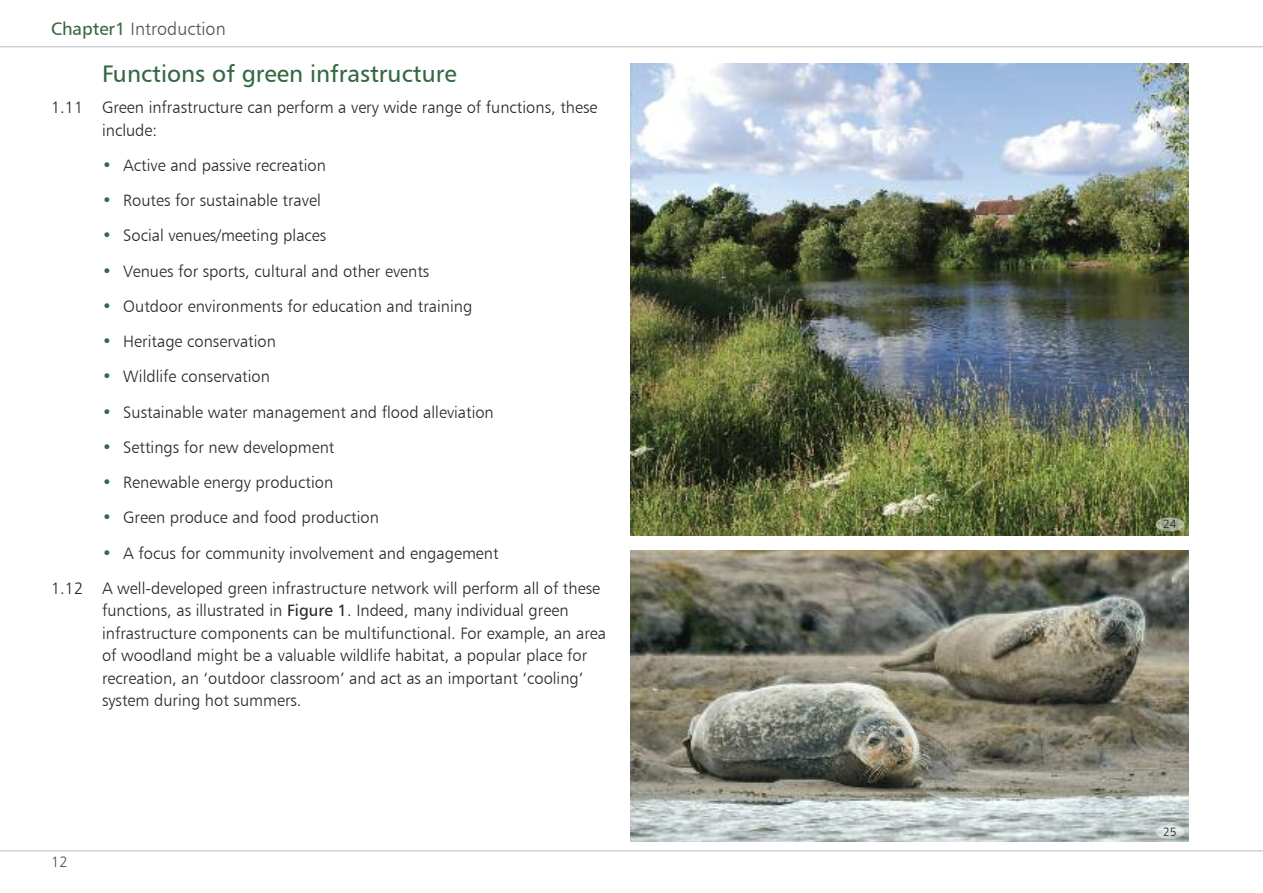
<style>
.page{position:relative;width:1263px;height:893px;background:#fff}
.page>*{position:absolute;margin:0;border:0;box-sizing:border-box;transform-origin:0 0}
.t1{font:24px "Humanist 777 BT Roman B";color:#356842}
.t2{font:18px "Humanist 777 BT Light B";color:#525152}
.t3{font:16.5px/22.5px "Humanist 777 BT Light B";color:#272627}
.t4{font:15px "Humanist 777 BT Light B";color:#525152}
.t5{font:12px "Humanist 777 BT Light B";color:#272627}
.s1{font-family:"Humanist 777 BT Roman B";color:#356842}
.s2{color:#356842}
.s3{font-family:"Humanist 777 BT Roman B"}
</style>
<div class="page">
<hr style="left:0;top:850px;width:1263px;height:1px;background:#bebebe">
<hr style="left:0;top:46px;width:1263px;height:1px;background:#bebebe">
<img style="left:631px;top:550px;width:558px;height:292px">
<img style="left:631px;top:63px;width:558px;height:473px">
<img style="left:1156px;top:517px;width:28px;height:14px">
<img style="left:1156px;top:825px;width:28px;height:14px">
<p class="t2" style="left:51px;top:18px;width:176px"><span class="s1">Chapter1</span> Introduction</p>
<h1 class="t1" style="left:102px;top:59px;width:356px">Functions of green infrastructure</h1>
<p class="t3" style="left:102px;top:96px;width:497px;text-indent:-51px">1.11 Green infrastructure can perform a very wide range of functions, these include:</p>
<p class="t3" style="left:102px;top:154px;width:225px"><span class="s2">•</span> Active and passive recreation</p>
<p class="t3" style="left:102px;top:189px;width:220px"><span class="s2">•</span> Routes for sustainable travel</p>
<p class="t3" style="left:102px;top:224px;width:226px"><span class="s2">•</span> Social venues/meeting places</p>
<p class="t3" style="left:102px;top:259px;width:329px"><span class="s2">•</span> Venues for sports, cultural and other events</p>
<p class="t3" style="left:102px;top:295px;width:372px"><span class="s2">•</span> Outdoor environments for education and training</p>
<p class="t3" style="left:102px;top:330px;width:175px"><span class="s2">•</span> Heritage conservation</p>
<p class="t3" style="left:102px;top:365px;width:169px"><span class="s2">•</span> Wildlife conservation</p>
<p class="t3" style="left:102px;top:400px;width:393px"><span class="s2">•</span> Sustainable water management and flood alleviation</p>
<p class="t3" style="left:102px;top:436px;width:234px"><span class="s2">•</span> Settings for new development</p>
<p class="t3" style="left:102px;top:471px;width:233px"><span class="s2">•</span> Renewable energy production</p>
<p class="t3" style="left:102px;top:506px;width:278px"><span class="s2">•</span> Green produce and food production</p>
<p class="t3" style="left:51px;top:535px;width:551px;line-height:35.2px;text-indent:51px"><span class="s2">•</span> A focus for community involvement and engagement<br>1.12 A well-developed green infrastructure network will perform all of these</p>
<p class="t3" style="left:102px;top:599px;width:505px">functions, as illustrated in <span class="s3">Figure 1</span>. Indeed, many individual green infrastructure components can be multifunctional. For example, an area of woodland might be a valuable wildlife habitat, a popular place for recreation, an ‘outdoor classroom’ and act as an important ‘cooling’ system during hot summers.</p>
<p class="t4" style="left:51px;top:852px;width:18px">12</p>
<p class="t5" style="left:1163px;top:517px;width:15px">24</p>
<p class="t5" style="left:1163px;top:824px;width:15px">25</p>
</div>
